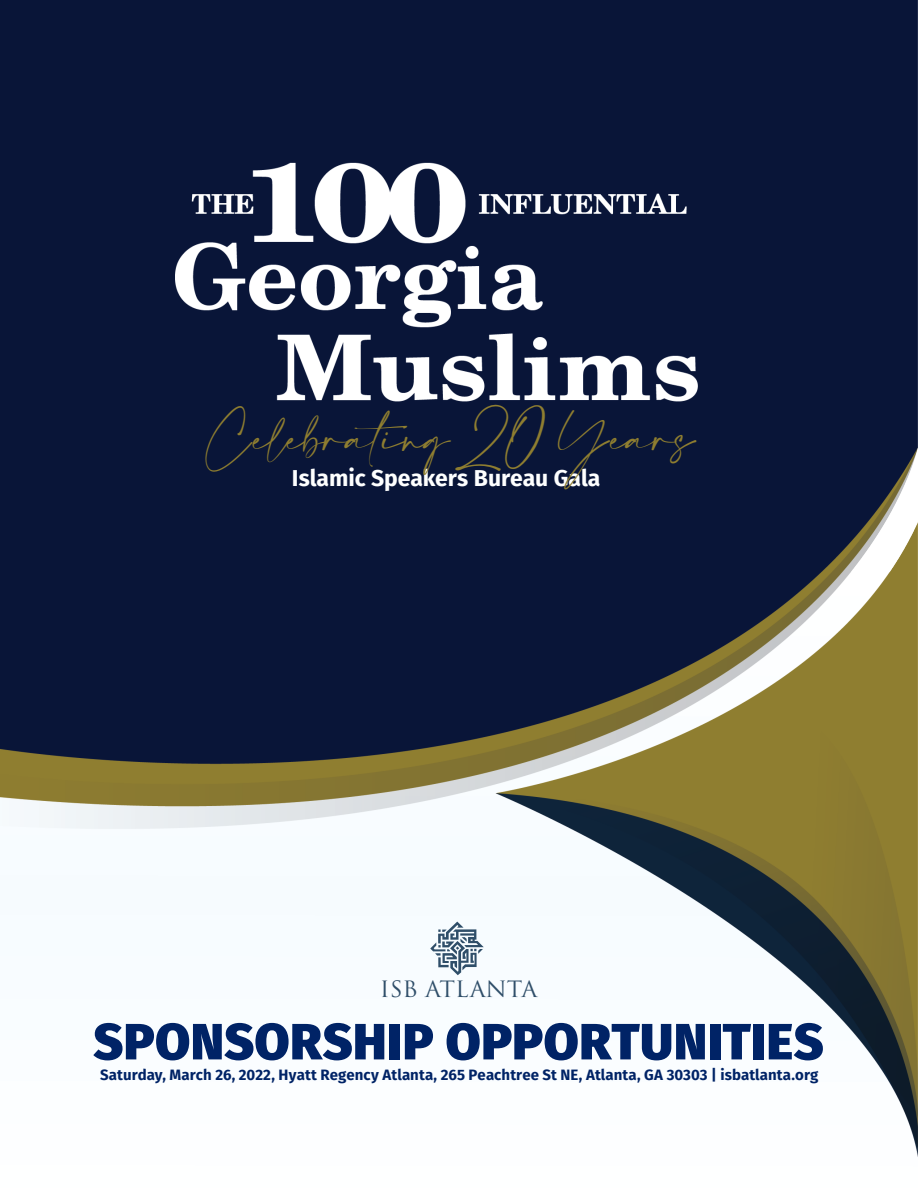
<style>
.page{position:relative;width:918px;height:1188px;background:#fff}
.page>*{position:absolute;margin:0;border:0;box-sizing:border-box;transform-origin:0 0}
.Year{font:800 51px "Fira Sans";letter-spacing:.01em;color:#002366}
.t1{font:32.55px "Amalfi Coast";letter-spacing:.015em;color:#8f7e30}
.t2{font:700 22.95px "Fira Sans";color:#feffff}
.t3{font:21.9px "Trajan Pro 3";letter-spacing:-.005em;color:#2f4e69}
.t4{font:700 15px "Fira Sans";letter-spacing:.005em;color:#002366}
</style>
<div class="page">
<img style="left:0;top:0;width:918px;height:1157px">
<svg style="left:430px;top:922px;width:54px;height:53px"></svg>
<img style="left:171px;top:145px;width:530px;height:289px">
<p class="t1" style="left:206px;top:420px;width:490px">Celebrating 20 Years</p>
<p class="t2" style="left:292px;top:459px;width:310px">Islamic Speakers Bureau Gala</p>
<p class="t3" style="left:380px;top:974px;width:159px">ISB ATLANTA</p>
<p class="Year" style="left:93px;top:996px;width:732px">SPONSORSHIP OPPORTUNITIES</p>
<p class="t4" style="left:100px;top:1062px;width:720px">Saturday, March 26, 2022, Hyatt Regency Atlanta, 265 Peachtree St NE, Atlanta, GA 30303 | isbatlanta.org</p>
</div>
